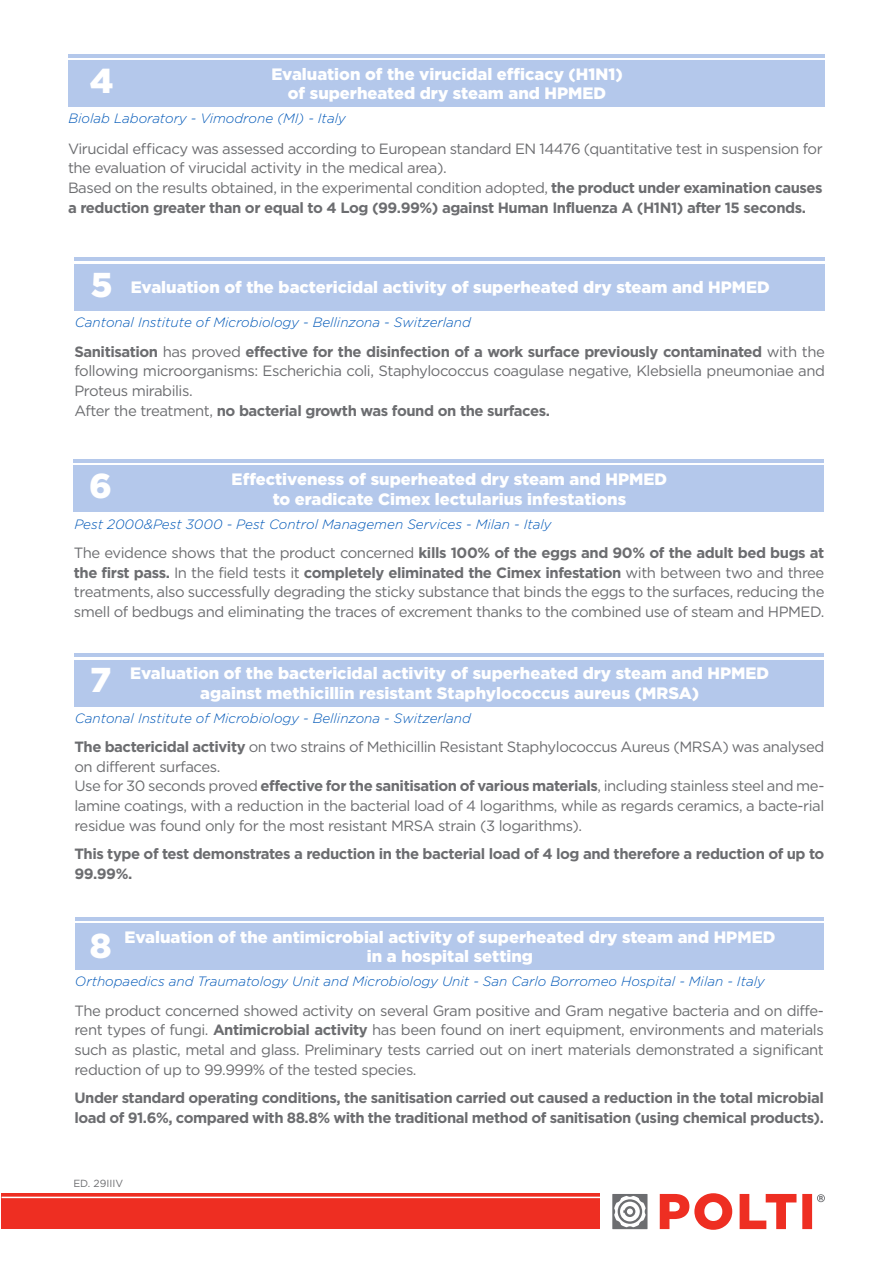
<style>
.page{position:relative;width:893px;height:1263px;background:#fff}
.page>*{position:absolute;margin:0;border:0;box-sizing:border-box;transform-origin:0 0}
.t1{font:900 34.5px "Gotham";color:#fff}
.t2{font:900 16.5px "Gotham";color:#fff}
.t3{font:14.85px/19.6px "Gotham";letter-spacing:-.03em;color:#6c6d70;text-align:justify}
.t4{font:700 14.85px/19.6px "Gotham";letter-spacing:-.03em;color:#6c6d70}
.t5{font:14.85px/19.6px "Gotham";letter-spacing:-.03em;color:#6c6d70}
.t6{font:italic 300 13.5px "Gotham";color:#0058b8}
.t7{font:10.35px "Gotham";color:#6c6d70}
.s1{font-weight:400}
.s2{font-weight:700}
</style>
<div class="page">
<div style="left:68px;top:61px;width:757px;height:46px;background:#b4c8eb"></div>
<hr style="left:68px;top:54px;width:757px;height:3px;background:#b4c8eb">
<div style="left:74px;top:264px;width:751px;height:47px;background:#b4c8eb"></div>
<hr style="left:74px;top:258px;width:751px;height:3px;background:#b4c8eb">
<div style="left:74px;top:660px;width:750px;height:46px;background:#b4c8eb"></div>
<hr style="left:74px;top:653px;width:750px;height:3px;background:#b4c8eb">
<div style="left:75px;top:924px;width:749px;height:46px;background:#b4c8eb"></div>
<hr style="left:75px;top:917px;width:749px;height:3px;background:#b4c8eb">
<div style="left:74px;top:466px;width:750px;height:46px;background:#b4c8eb"></div>
<hr style="left:74px;top:459px;width:750px;height:3px;background:#b4c8eb">
<div style="left:2px;top:1194px;width:598px;height:35px;background:#ee2e22"></div>
<hr style="left:2px;top:1197px;width:608px;height:1px;background:#fff">
<svg style="left:612px;top:1194px;width:35px;height:35px"></svg>
<svg style="left:660px;top:1193px;width:165px;height:37px"></svg>
<p class="t2" style="left:271px;top:64px;width:353px">Evaluation of the virucidal efficacy (H1N1)</p>
<p class="t2" style="left:288px;top:84px;width:320px">of superheated dry steam and HPMED</p>
<p class="t6" style="left:69px;top:110px;width:279px">Biolab Laboratory - Vimodrone (MI) - Italy</p>
<p class="t1" style="left:90px;top:61px;width:25px">4</p>
<p class="t5" style="left:68px;top:138px;width:756px">Virucidal efficacy was assessed according to European standard EN 14476 (quantitative test in suspension for the evaluation of virucidal activity in the medical area).</p>
<p class="t4" style="left:68px;top:178px;width:756px"><span class="s1">Based on the results obtained, in the experimental condition adopted,</span> the product under examination causes a reduction greater than or equal to 4 Log (99.99%) against Human Influenza A (H1N1) after 15 seconds.</p>
<p class="t1" style="left:91px;top:265px;width:23px">5</p>
<p class="t2" style="left:131px;top:278px;width:640px">Evaluation of the bactericidal activity of superheated dry steam and HPMED</p>
<p class="t6" style="left:75px;top:314px;width:398px">Cantonal Institute of Microbiology - Bellinzona - Switzerland</p>
<p class="t3" style="left:74px;top:341px;width:752px"><span class="s2">Sanitisation</span> has proved <span class="s2">effective for the disinfection of a work surface previously contaminated</span> with the following microorganisms: Escherichia coli, Staphylococcus coagulase negative, Klebsiella pneumoniae and Proteus mirabilis.</p>
<p class="t4" style="left:74px;top:400px;width:477px"><span class="s1">After the treatment,</span> no bacterial growth was found on the surfaces.</p>
<p class="t2" style="left:232px;top:469px;width:437px">Effectiveness of superheated dry steam and HPMED</p>
<p class="t2" style="left:273px;top:489px;width:355px">to eradicate Cimex lectularius infestations</p>
<p class="t6" style="left:74px;top:515px;width:479px">Pest 2000&amp;Pest 3000 - Pest Control Managemen Services - Milan - Italy</p>
<p class="t1" style="left:89px;top:466px;width:24px">6</p>
<p class="t3" style="left:74px;top:543px;width:752px">The evidence shows that the product concerned <span class="s2">kills 100% of the eggs and 90% of the adult bed bugs at the first pass.</span> In the field tests it <span class="s2">completely eliminated the Cimex infestation</span> with between two and three treatments, also successfully degrading the sticky substance that binds the eggs to the surfaces, reducing the smell of bedbugs and eliminating the traces of excrement thanks to the combined use of steam and HPMED.</p>
<p class="t2" style="left:130px;top:663px;width:640px">Evaluation of the bactericidal activity of superheated dry steam and HPMED</p>
<p class="t2" style="left:200px;top:683px;width:501px">against methicillin resistant Staphylococcus aureus (MRSA)</p>
<p class="t6" style="left:75px;top:709px;width:398px">Cantonal Institute of Microbiology - Bellinzona - Switzerland</p>
<p class="t1" style="left:90px;top:660px;width:23px">7</p>
<p class="t3" style="left:74px;top:737px;width:751px"><span class="s2">The bactericidal activity</span> on two strains of Methicillin Resistant Staphylococcus Aureus (MRSA) was analysed on different surfaces.</p>
<p class="t3" style="left:74px;top:776px;width:751px">Use for 30 seconds proved <span class="s2">effective for the sanitisation of various materials</span>, including stainless steel and me&shy;lamine coatings, with a reduction in the bacterial load of 4 logarithms, while as regards ceramics, a bacte-rial residue was found only for the most resistant MRSA strain (3 logarithms).</p>
<p class="t4" style="left:74px;top:844px;width:751px">This type of test demonstrates a reduction in the bacterial load of 4 log and therefore a reduction of up to<br>99.99%.</p>
<p class="t2" style="left:125px;top:927px;width:652px">Evaluation of the antimicrobial activity of superheated dry steam and HPMED</p>
<p class="t2" style="left:367px;top:947px;width:168px">in a hospital setting</p>
<p class="t6" style="left:75px;top:973px;width:691px">Orthopaedics and Traumatology Unit and Microbiology Unit - San Carlo Borromeo Hospital - Milan - Italy</p>
<p class="t1" style="left:90px;top:926px;width:23px">8</p>
<p class="t3" style="left:74px;top:1000px;width:751px">The product concerned showed activity on several Gram positive and Gram negative bacteria and on diffe&shy;rent types of fungi. <span class="s2">Antimicrobial activity</span> has been found on inert equipment, environments and materials such as plastic, metal and glass. Preliminary tests carried out on inert materials demonstrated a significant reduction of up to 99.999% of the tested species.</p>
<p class="t4" style="left:74px;top:1088px;width:751px">Under standard operating conditions, the sanitisation carried out caused a reduction in the total microbial load of 91.6%, compared with 88.8% with the traditional method of sanitisation (using chemical products).</p>
<p class="t7" style="left:73px;top:1177px;width:51px">ED. 29IIIV</p>
</div>
